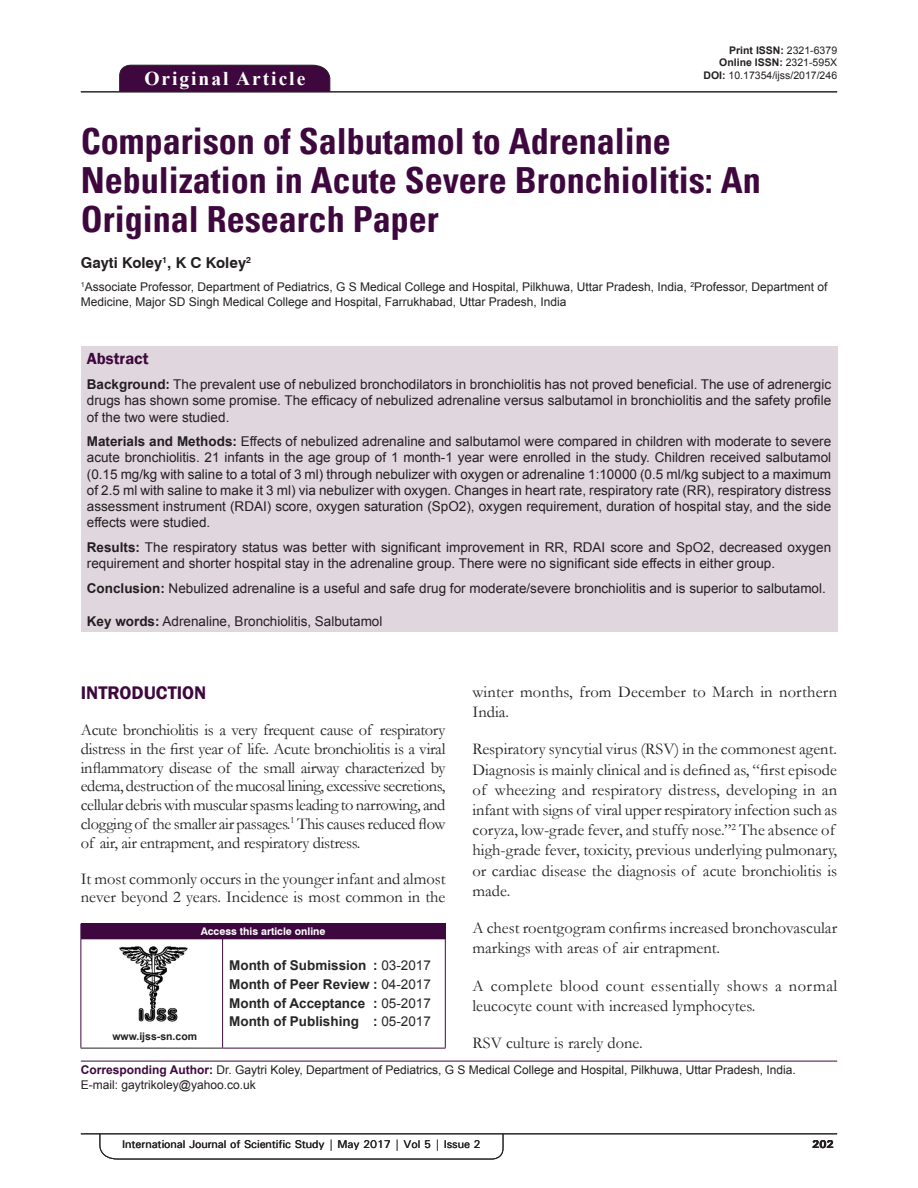
<style>
.page{position:relative;width:918px;height:1188px;background:#fff}
.page>*{position:absolute;margin:0;border:0;box-sizing:border-box;transform-origin:0 0}
.AT{font:700 condensed 36px/39px "Univers";color:#3e083e}
.AH{font:700 19.5px "Times New Roman";letter-spacing:.1em;color:#fff}
.t1{font:600 18.75px "Franklin Gothic";color:#3e083e}
.TX{font:16.5px/20.2px "Garamond";color:#231f20}
.ABSH{font:600 16.5px "Franklin Gothic";color:#3e083e}
.AU{font:700 15px "Swiss 721 BT";color:#231f20}
.ABS{font:13.5px/16.2px "Arial";color:#231f20;text-align:justify}
.HIS{font:700 13.5px/18.8px "Arial";color:#282526;text-align:justify}
.KWD{font:13.5px "Arial";color:#231f20}
.AFF{font:12px/14.4px "Arial";color:#231f20}
.ADD{font:12px/14.4px "Arial";color:#231f20}
.RF{font:500 11.25px "Univers";letter-spacing:-.01em;color:#231f20}
.t2{font:700 11.25px "Univers";color:#231f20}
.DOI{font:700 10.5px "Arial";color:#231f20}
.DOI-2{font:10.5px "Arial";color:#231f20}
.AAO{font:700 10.5px "Swiss 721 BT";color:#fff}
.Web{font:700 10.5px "Arial";color:#231f20}
.s1{font-weight:400}
.s2{font-weight:700}
.s3{font-weight:700;color:#3e083e}
</style>
<div class="page">
<hr style="left:81px;top:1134px;width:756px;height:1px;background:#231f20">
<svg style="left:100px;top:1133px;width:403px;height:26px"></svg>
<div style="left:119px;top:65px;width:211px;height:26px;background:#3e083e"></div>
<hr style="left:81px;top:91px;width:756px;height:1px;background:#231f20">
<div style="left:81px;top:347px;width:756px;height:285px;background:#e0d7de"></div>
<img style="left:119px;top:946px;width:69px;height:76px">
<div style="left:81px;top:924px;width:364px;height:15px;background:#3e083e"></div>
<svg style="left:445px;top:924px;width:1px;height:15px"></svg>
<hr style="left:81px;top:939px;width:142px;height:1px;background:#3e083e">
<hr style="left:81px;top:939px;width:1px;height:109px;background:#3e083e">
<hr style="left:81px;top:1048px;width:142px;height:1px;background:#231f20">
<hr style="left:223px;top:939px;width:223px;height:1px;background:#3e083e">
<hr style="left:222px;top:939px;width:1px;height:109px;background:#3e083e">
<hr style="left:445px;top:939px;width:1px;height:109px;background:#3e083e">
<hr style="left:223px;top:1048px;width:223px;height:1px;background:#3e083e">
<hr style="left:81px;top:1061px;width:756px;height:1px;background:#3e083e">
<p class="AH" style="left:144px;top:64px;width:162px">Original Article</p>
<p class="DOI" style="left:729px;top:42px;width:109px">Print ISSN: <span class="s1">2321-6379</span></p>
<p class="DOI" style="left:719px;top:55px;width:119px">Online ISSN: <span class="s1">2321-595X</span></p>
<p class="DOI-2" style="left:704px;top:68px;width:135px"><span class="s2">DOI:</span> 10.17354/ijss/2017/246</p>
<p class="AT" style="left:81px;top:122px;width:682px">Comparison of Salbutamol to Adrenaline<br>Nebulization in Acute Severe Bronchiolitis: An<br>Original Research Paper</p>
<p class="AU" style="left:81px;top:254px;width:172px">Gayti Koley<sup>1</sup>, K C Koley<sup>2</sup></p>
<p class="AFF" style="left:81px;top:280px;width:748px"><sup>1</sup>Associate Professor, Department of Pediatrics, G S Medical College and Hospital, Pilkhuwa, Uttar Pradesh, India, <sup>2</sup>Professor, Department of<br>Medicine, Major SD Singh Medical College and Hospital, Farrukhabad, Uttar Pradesh, India</p>
<p class="ABSH" style="left:87px;top:349px;width:63px">Abstract</p>
<p class="ABS" style="left:87px;top:376px;width:746px"><span class="s2">Background:</span> The prevalent use of nebulized bronchodilators in bronchiolitis has not proved beneficial. The use of adrenergic drugs has shown some promise. The efficacy of nebulized adrenaline versus salbutamol in bronchiolitis and the safety profile of the two were studied.</p>
<p class="ABS" style="left:87px;top:433px;width:746px"><span class="s2">Materials and Methods:</span> Effects of nebulized adrenaline and salbutamol were compared in children with moderate to severe acute bronchiolitis. 21 infants in the age group of 1 month-1 year were enrolled in the study. Children received salbutamol (0.15 mg/kg with saline to a total of 3 ml) through nebulizer with oxygen or adrenaline 1:10000 (0.5 ml/kg subject to a maximum of 2.5 ml with saline to make it 3 ml) via nebulizer with oxygen. Changes in heart rate, respiratory rate (RR), respiratory distress assessment instrument (RDAI) score, oxygen saturation (SpO2), oxygen requirement, duration of hospital stay, and the side effects were studied.</p>
<p class="ABS" style="left:87px;top:539px;width:746px"><span class="s2">Results:</span> The respiratory status was better with significant improvement in RR, RDAI score and SpO2, decreased oxygen requirement and shorter hospital stay in the adrenaline group. There were no significant side effects in either group.</p>
<p class="ABS" style="left:87px;top:580px;width:741px"><span class="s2">Conclusion:</span> Nebulized adrenaline is a useful and safe drug for moderate/severe bronchiolitis and is superior to salbutamol.</p>
<p class="KWD" style="left:87px;top:612px;width:297px"><span class="s2">Key words:</span> Adrenaline, Bronchiolitis, Salbutamol</p>
<p class="TX" style="left:473px;top:681px;width:366px">winter months, from December to March in northern<br>India.</p>
<p class="TX" style="left:473px;top:739px;width:366px">Respiratory syncytial virus (RSV) in the commonest agent.<br>Diagnosis is mainly clinical and is defined as, “first episode of wheezing and respiratory distress, developing in an infant with signs of viral upper respiratory infection such as coryza, low-grade fever, and stuffy nose.”<sup>2</sup> The absence of high-grade fever, toxicity, previous underlying pulmonary, or cardiac disease the diagnosis of acute bronchiolitis is made.</p>
<p class="TX" style="left:473px;top:918px;width:366px">A chest roentgogram confirms increased bronchovascular markings with areas of air entrapment.</p>
<p class="TX" style="left:473px;top:975px;width:366px">A complete blood count essentially shows a normal leucocyte count with increased lymphocytes.</p>
<p class="TX" style="left:473px;top:1033px;width:172px">RSV culture is rarely done.</p>
<h1 class="t1" style="left:81px;top:681px;width:127px">INTRODUCTION</h1>
<p class="TX" style="left:81px;top:720px;width:366px;line-height:18.8px;text-align:justify">Acute bronchiolitis is a very frequent cause of respiratory distress in the first year of life. Acute bronchiolitis is a viral inflammatory disease of the small airway characterized by edema, destruction of the mucosal lining, excessive secretions, cellular debris with muscular spasms leading to narrowing, and clogging of the smaller air passages.<sup>1</sup> This causes reduced flow of air, air entrapment, and respiratory distress.</p>
<p class="TX" style="left:81px;top:869px;width:366px;line-height:18.8px">It most commonly occurs in the younger infant and almost never beyond 2 years. Incidence is most common in the</p>
<p class="AAO" style="left:201px;top:925px;width:126px">Access this article online</p>
<p class="HIS" style="left:229px;top:956px;width:203px">Month of Submission : <span class="s1">03-2017<br></span>Month of Peer Review : <span class="s1">04-2017<br></span>Month of Acceptance : <span class="s1">05-2017<br></span>Month of Publishing : <span class="s1">05-2017</span></p>
<p class="ADD" style="left:81px;top:1063px;width:716px"><span class="s3">Corresponding Author:</span> Dr. Gaytri Koley, Department of Pediatrics, G S Medical College and Hospital, Pilkhuwa, Uttar Pradesh, India.<br>E-mail: gaytrikoley@yahoo.co.uk</p>
<p class="Web" style="left:112px;top:1029px;width:86px">www.ijss-sn.com</p>
<p class="RF" style="left:122px;top:1137px;width:360px">International Journal of Scientific Study | May 2017 | Vol 5 | Issue 2</p>
<p class="t2" style="left:812px;top:1137px;width:23px">202</p>
</div>
